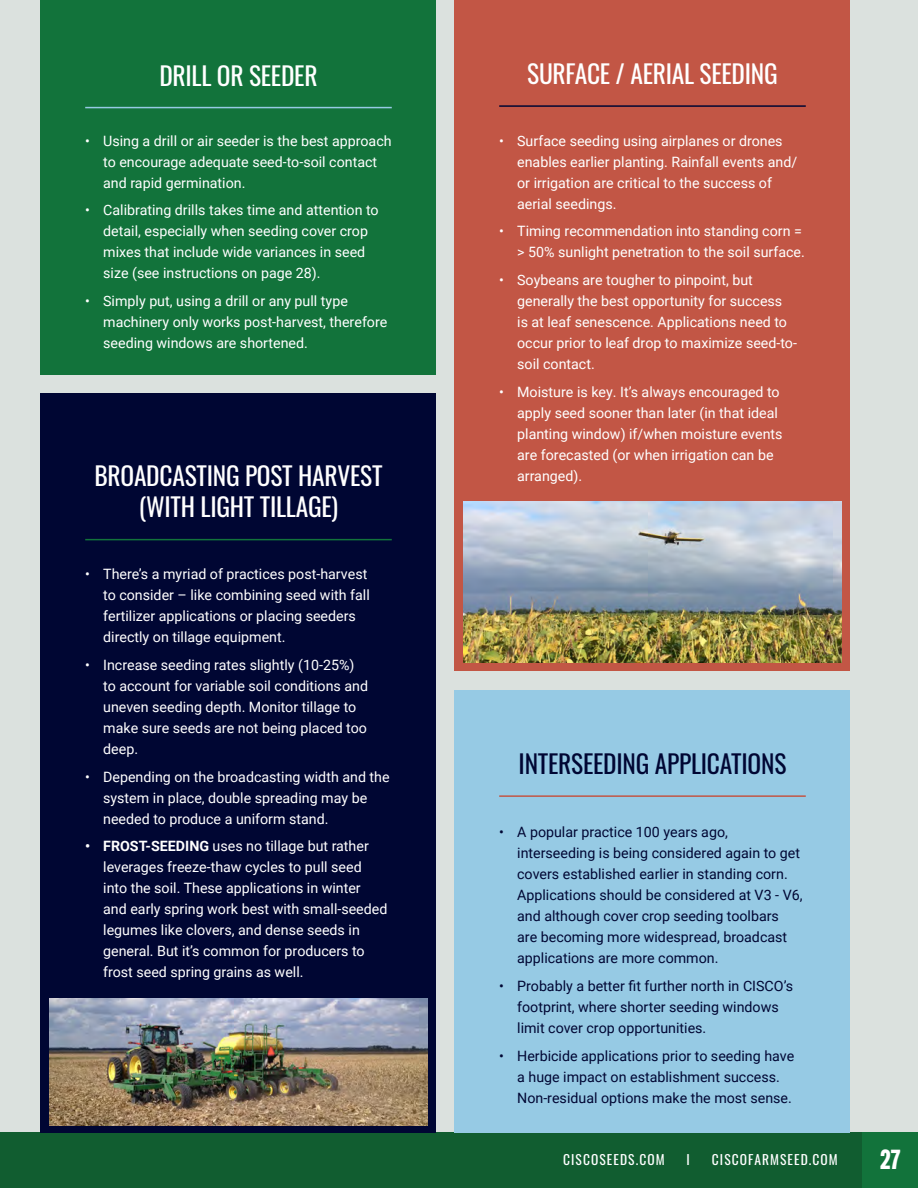
<style>
.page{position:relative;width:918px;height:1188px;background:#fff}
.page>*{position:absolute;margin:0;border:0;box-sizing:border-box;transform-origin:0 0}
.Sans_Serif_Body_Copy{font:27px "Headline Gothic ATF";color:#fff}
.t1{font:25.5px/30.6px "Oswald";letter-spacing:-.01em;color:#fff;text-align:center}
.t2{font:25.5px "Oswald";letter-spacing:-.01em;color:#000633}
.t3{font:14.25px/21px "Roboto";color:#fff}
.t4{font:14.25px/21px "Roboto";color:#000633}
.Sans_Serif_Body_Copy-2{font:13.5px "Oswald";letter-spacing:.08em;color:#fff}
.s1{font-weight:700}
</style>
<div class="page">
<div style="left:1px;top:0;width:917px;height:1142px;background:#dbe1de"></div>
<img style="left:0;top:0;width:1px;height:1188px">
<div style="left:0;top:1133px;width:918px;height:55px;background:#115d30"></div>
<div style="left:863px;top:1133px;width:55px;height:55px;background:#12733b"></div>
<div style="left:40px;top:0;width:396px;height:375px;background:#12733b"></div>
<hr style="left:85px;top:107px;width:307px;height:1px;background:#96cae4">
<div style="left:454px;top:0;width:396px;height:671px;background:#c25645"></div>
<hr style="left:499px;top:105px;width:307px;height:2px;background:#000633">
<div style="left:40px;top:393px;width:396px;height:740px;background:#000633"></div>
<hr style="left:85px;top:539px;width:307px;height:1px;background:#12733b">
<div style="left:454px;top:690px;width:396px;height:443px;background:#96cae4"></div>
<hr style="left:499px;top:795px;width:307px;height:2px;background:#c25645">
<img style="left:464px;top:501px;width:377px;height:162px">
<img style="left:50px;top:999px;width:377px;height:126px">
<p class="t1" style="left:159px;top:58px;width:160px">DRILL OR SEEDER</p>
<p class="t3" style="left:103px;top:129px;width:290px;text-indent:-18px">• Using a drill or air seeder is the best approach to encourage adequate seed-to-soil contact and rapid germination.</p>
<p class="t3" style="left:103px;top:199px;width:277px;text-indent:-18px">• Calibrating drills takes time and attention to detail, especially when seeding cover crop mixes that include wide variances in seed size (see instructions on page 28).</p>
<p class="t3" style="left:103px;top:290px;width:286px;text-indent:-18px">• Simply put, using a drill or any pull type machinery only works post-harvest, therefore seeding windows are shortened.</p>
<p class="t1" style="left:94px;top:458px;width:290px">BROADCASTING POST HARVEST (WITH LIGHT TILLAGE)</p>
<p class="t3" style="left:103px;top:563px;width:268px;text-indent:-18px">• There’s a myriad of practices post-harvest to consider – like combining seed with fall fertilizer applications or placing seeders directly on tillage equipment.</p>
<p class="t3" style="left:103px;top:654px;width:266px;text-indent:-18px">• Increase seeding rates slightly (10-25%) to account for variable soil conditions and uneven seeding depth. Monitor tillage to make sure seeds are not being placed too deep.</p>
<p class="t3" style="left:103px;top:766px;width:288px;text-indent:-18px">• Depending on the broadcasting width and the system in place, double spreading may be needed to produce a uniform stand.</p>
<p class="t3" style="left:103px;top:835px;width:286px;text-indent:-18px"><span class="s1">• FROST-SEEDING</span> uses no tillage but rather leverages freeze-thaw cycles to pull seed into the soil. These applications in winter and early spring work best with small-seeded legumes like clovers, and dense seeds in general. But it’s common for producers to frost seed spring grains as well.</p>
<p class="t1" style="left:527px;top:56px;width:252px">SURFACE / AERIAL SEEDING</p>
<p class="t3" style="left:517px;top:129px;width:282px;text-indent:-18px">• Surface seeding using airplanes or drones enables earlier planting. Rainfall events and/ or irrigation are critical to the success of aerial seedings.</p>
<p class="t3" style="left:499px;top:220px;width:307px;text-align:right">• Timing recommendation into standing corn = &gt; 50% sunlight penetration to the soil surface.</p>
<p class="t3" style="left:517px;top:269px;width:281px;text-indent:-18px">• Soybeans are tougher to pinpoint, but generally the best opportunity for success<br>is at leaf senescence. Applications need to occur prior to leaf drop to maximize seed-to&shy;soil contact.</p>
<p class="t3" style="left:517px;top:381px;width:267px;text-indent:-18px">• Moisture is key. It’s always encouraged to apply seed sooner than later (in that ideal planting window) if/when moisture events are forecasted (or when irrigation can be arranged).</p>
<p class="t2" style="left:519px;top:741px;width:269px">INTERSEEDING APPLICATIONS</p>
<p class="t4" style="left:517px;top:821px;width:287px;text-indent:-18px">• A popular practice 100 years ago, interseeding is being considered again to get covers established earlier in standing corn.<br>Applications should be considered at V3 - V6, and although cover crop seeding toolbars are becoming more widespread, broadcast applications are more common.</p>
<p class="t4" style="left:517px;top:975px;width:277px;text-indent:-18px">• Probably a better fit further north in CISCO’s footprint, where shorter seeding windows limit cover crop opportunities.</p>
<p class="t4" style="left:517px;top:1045px;width:279px;text-indent:-18px">• Herbicide applications prior to seeding have a huge impact on establishment success.<br>Non-residual options make the most sense.</p>
<p class="Sans_Serif_Body_Copy-2" style="left:563px;top:1148px;width:103px">CISCOSEEDS.COM</p>
<p class="Sans_Serif_Body_Copy-2" style="left:687px;top:1148px;width:5px">I</p>
<p class="Sans_Serif_Body_Copy-2" style="left:712px;top:1148px;width:127px">CISCOFARMSEED.COM</p>
<p class="Sans_Serif_Body_Copy" style="left:880px;top:1143px;width:22px">27</p>
</div>
